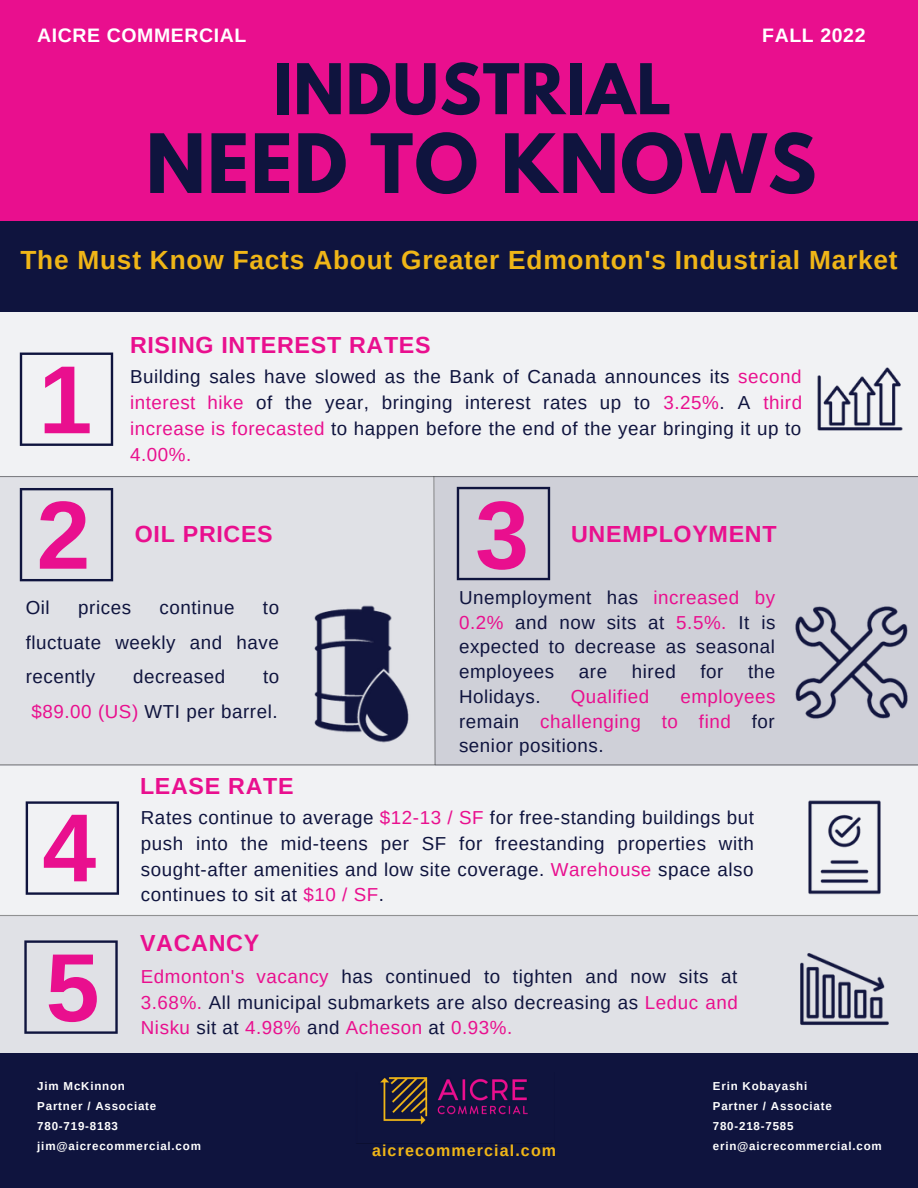
<style>
.page{position:relative;width:918px;height:1188px;background:#fff}
.page>*{position:absolute;margin:0;border:0;box-sizing:border-box;transform-origin:0 0}
.t1{font:700 96.75px "Arimo";color:#e90f8e}
.t2{font:700 72.45px "League Spartan";letter-spacing:.02em;color:#0f143e}
.t3{font:700 61.95px "League Spartan";letter-spacing:.02em;color:#0f143e}
.t4{font:700 26.25px "Arimo";letter-spacing:.03em;color:#f0b617}
.t5{font:700 23.25px "Arimo";letter-spacing:.03em;color:#e90f8e}
.t6{font:700 19.5px "Arimo";letter-spacing:.03em;color:#fff}
.t7{font:18.75px/25.8px "Arimo";letter-spacing:.03em;color:#0f143e;text-align:justify}
.t8{font:18.75px/24.8px "Arimo";letter-spacing:.03em;color:#e90f8e;text-align:justify}
.t9{font:700 16.05px "Arimo";letter-spacing:.07em;color:#f0b617}
.t10{font:700 11.55px/20.2px "Arimo";letter-spacing:.07em;color:#fff}
.s1{color:#e90f8e}
.s2{color:#0f143e}
</style>
<div class="page">
<div style="left:435px;top:476px;width:483px;height:289px;background:#cfd0d8"></div>
<div style="left:0;top:312px;width:918px;height:164px;background:#f1f2f4"></div>
<div style="left:0;top:476px;width:435px;height:289px;background:#e0e1e6"></div>
<div style="left:0;top:765px;width:918px;height:151px;background:#f1f2f4"></div>
<svg style="left:433px;top:477px;width:3px;height:289px"></svg>
<div style="left:0;top:916px;width:918px;height:140px;background:#e0e1e6"></div>
<div style="left:0;top:1053px;width:918px;height:135px;background:#0f143e"></div>
<img style="left:356px;top:1077px;width:198px;height:67px">
<div style="left:0;top:215px;width:918px;height:97px;background:#0f143e"></div>
<div style="left:0;top:0;width:918px;height:220px;background:#e90f8e"></div>
<hr style="left:0;top:764px;width:918px;height:1px;background:#000">
<hr style="left:0;top:476px;width:918px;height:1px;background:#000">
<svg style="left:20px;top:353px;width:93px;height:93px"></svg>
<img style="left:817px;top:367px;width:86px;height:64px">
<svg style="left:20px;top:488px;width:93px;height:93px"></svg>
<svg style="left:26px;top:801px;width:93px;height:94px"></svg>
<img style="left:314px;top:600px;width:121px;height:148px">
<svg style="left:24px;top:940px;width:94px;height:94px"></svg>
<hr style="left:0;top:915px;width:918px;height:1px;background:#000">
<img style="left:800px;top:953px;width:89px;height:72px">
<svg style="left:457px;top:487px;width:93px;height:93px"></svg>
<img style="left:795px;top:606px;width:113px;height:113px">
<img style="left:808px;top:800px;width:73px;height:95px">
<p class="t6" style="left:37px;top:24px;width:211px">AICRE COMMERCIAL</p>
<p class="t6" style="left:762px;top:24px;width:105px">FALL 2022</p>
<h3 class="t3" style="left:273px;top:58px;width:400px">INDUSTRIAL</h3>
<h2 class="t2" style="left:146px;top:128px;width:672px">NEED TO KNOWS</h2>
<h3 class="t4" style="left:20px;top:245px;width:879px">The Must Know Facts About Greater Edmonton's Industrial Market</h3>
<h1 class="t1" style="left:39px;top:346px;width:55px">1</h1>
<h1 class="t1" style="left:37px;top:481px;width:55px">2</h1>
<p class="t5" style="left:130px;top:332px;width:302px">RISING INTEREST RATES</p>
<p class="t7" style="left:130px;top:364px;width:674px">Building sales have slowed as the Bank of Canada announces its <span class="s1">second interest hike</span> of the year, bringing interest rates up to <span class="s1">3.25%</span>. A <span class="s1">third increase is forecasted</span> to happen before the end of the year bringing it up to <span class="s1">4.00%.</span></p>
<h1 class="t1" style="left:475px;top:481px;width:55px">3</h1>
<p class="t5" style="left:135px;top:521px;width:139px">OIL PRICES</p>
<p class="t5" style="left:571px;top:521px;width:207px">UNEMPLOYMENT</p>
<p class="t7" style="left:26px;top:594px;width:26px">Oil</p>
<p class="t7" style="left:78px;top:594px;width:54px">prices</p>
<p class="t7" style="left:160px;top:594px;width:76px">continue</p>
<p class="t7" style="left:26px;top:590px;width:255px;line-height:34.8px;text-indent:237px">to fluctuate weekly and have recently</p>
<p class="t7" style="left:133px;top:664px;width:94px">decreased</p>
<p class="t7" style="left:31px;top:660px;width:249px;line-height:34.8px;text-align:right">to<br><span class="s1">$89.00 (US)</span> WTI per barrel.</p>
<p class="t5" style="left:140px;top:772px;width:155px">LEASE RATE</p>
<p class="t7" style="left:459px;top:585px;width:318px;line-height:24.8px">Unemployment has <span class="s1">increased by 0.2%</span> and now sits at <span class="s1">5.5%.</span> It is expected to decrease as seasonal employees</p>
<p class="t7" style="left:579px;top:659px;width:30px">are</p>
<p class="t7" style="left:632px;top:659px;width:45px">hired</p>
<p class="t7" style="left:700px;top:659px;width:25px">for</p>
<p class="t7" style="left:748px;top:659px;width:29px">the</p>
<p class="t8" style="left:459px;top:684px;width:318px;text-indent:221px">employees <span class="s2">remain</span> challenging to find <span class="s2">for senior positions.</span></p>
<p class="t7" style="left:459px;top:683px;width:83px">Holidays.</p>
<p class="t8" style="left:571px;top:684px;width:80px">Qualified</p>
<h1 class="t1" style="left:42px;top:794px;width:55px">4</h1>
<h1 class="t1" style="left:46px;top:934px;width:55px">5</h1>
<p class="t7" style="left:141px;top:804px;width:615px">Rates continue to average <span class="s1">$12-13 / SF</span> for free-standing buildings but push into the mid-teens per SF for freestanding properties with sought-after amenities and low site coverage. <span class="s1">Warehouse</span> space also</p>
<p class="t7" style="left:141px;top:882px;width:245px">continues to sit at <span class="s1">$10 / SF</span>.</p>
<p class="t5" style="left:140px;top:930px;width:121px">VACANCY</p>
<p class="t7" style="left:141px;top:963px;width:599px"><span class="s1">Edmonton's vacancy</span> has continued to tighten and now sits at <span class="s1">3.68%.</span> All municipal submarkets are also decreasing as <span class="s1">Leduc and Nisku</span> sit at <span class="s1">4.98%</span> and <span class="s1">Acheson</span> at <span class="s1">0.93%.</span></p>
<p class="t10" style="left:37px;top:1076px;width:165px">Jim McKinnon<br>Partner / Associate<br>780-719-8183 jim@aicrecommercial.com</p>
<p class="t9" style="left:372px;top:1141px;width:186px">aicrecommercial.com</p>
<p class="t10" style="left:713px;top:1076px;width:170px">Erin Kobayashi<br>Partner / Associate<br>780-218-7585 erin@aicrecommercial.com</p>
</div>
